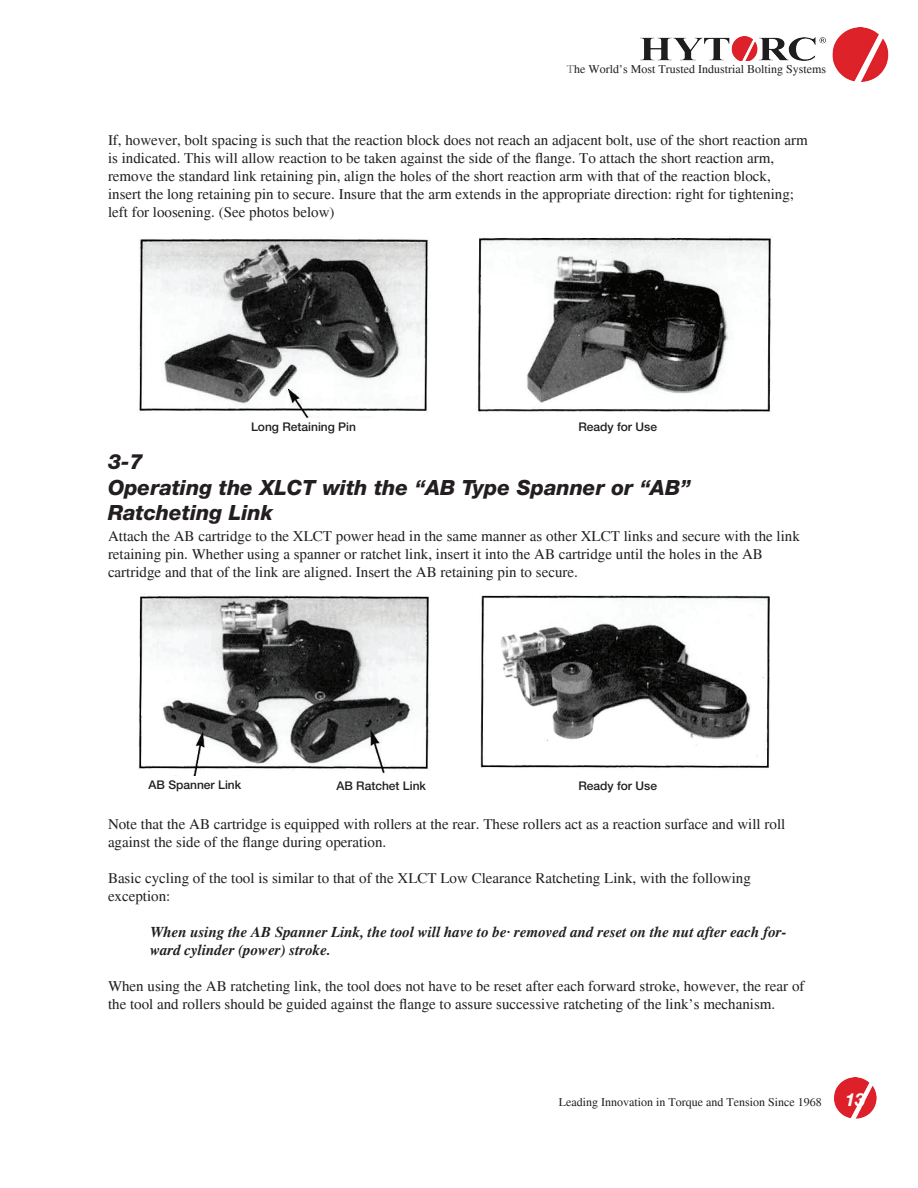
<style>
.page{position:relative;width:918px;height:1188px;background:#fff}
.page>*{position:absolute;margin:0;border:0;box-sizing:border-box;transform-origin:0 0}
.t1{font:italic 800 21px/25.2px "Helvetica Neue LT Std";color:#231f20}
.t2{font:italic 700 18px "Helvetica Neue LT Std";color:#fff}
.t3{font:15px/18px "Times";color:#231f20}
.t4{font:italic 700 15px/18px "Times";color:#231f20}
.t5{font:12px "Times";color:#231f20}
.t6{font:500 12px "Helvetica Neue LT Std";color:#231f20}
.s1{color:#7a7a79}
</style>
<div class="page">
<img style="left:477px;top:237px;width:294px;height:175px">
<img style="left:139px;top:239px;width:290px;height:180px">
<img style="left:480px;top:595px;width:290px;height:173px">
<img style="left:138px;top:595px;width:292px;height:181px">
<img style="left:834px;top:1077px;width:43px;height:42px">
<img style="left:832px;top:27px;width:57px;height:55px">
<img style="left:641px;top:36px;width:184px;height:24px">
<p class="t5" style="left:567px;top:63px;width:261px"><span class="s1">T</span>he World’s Most Trusted Industrial Bolting Systems</p>
<p class="t3" style="left:108px;top:132px;width:701px">If, however, bolt spacing is such that the reaction block does not reach an adjacent bolt, use of the short reaction arm is indicated. This will allow reaction to be taken against the side of the flange. To attach the short reaction arm, remove the standard link retaining pin, align the holes of the short reaction arm with that of the reaction block, insert the long retaining pin to secure. Insure that the arm extends in the appropriate direction: right for tightening; left for loosening. (See photos below)</p>
<p class="t6" style="left:251px;top:419px;width:106px">Long Retaining Pin</p>
<p class="t6" style="left:578px;top:420px;width:80px">Ready for Use</p>
<h1 class="t1" style="left:108px;top:449px;width:584px">3-7<br>Operating the XLCT with the “AB Type Spanner or “AB”<br>Ratcheting Link</h1>
<p class="t3" style="left:108px;top:527px;width:693px">Attach the AB cartridge to the XLCT power head in the same manner as other XLCT links and secure with the link retaining pin. Whether using a spanner or ratchet link, insert it into the AB cartridge until the holes in the AB cartridge and that of the link are aligned. Insert the AB retaining pin to secure.</p>
<p class="t6" style="left:149px;top:778px;width:94px">AB Spanner Link</p>
<p class="t6" style="left:336px;top:779px;width:91px">AB Ratchet Link</p>
<p class="t6" style="left:578px;top:779px;width:80px">Ready for Use</p>
<p class="t3" style="left:108px;top:815px;width:679px">Note that the AB cartridge is equipped with rollers at the rear. These rollers act as a reaction surface and will roll against the side of the flange during operation.</p>
<p class="t3" style="left:108px;top:869px;width:644px">Basic cycling of the tool is similar to that of the XLCT Low Clearance Ratcheting Link, with the following exception:</p>
<p class="t4" style="left:150px;top:923px;width:638px">When using the AB Spanner Link, the tool will have to be· removed and reset on the nut after each for&shy;ward cylinder (power) stroke.</p>
<p class="t3" style="left:108px;top:977px;width:698px">When using the AB ratcheting link, the tool does not have to be reset after each forward stroke, however, the rear of the tool and rollers should be guided against the flange to assure successive ratcheting of the link’s mechanism.</p>
<p class="t5" style="left:559px;top:1095px;width:264px">Leading Innovation in Torque and Tension Since 1968</p>
<p class="t2" style="left:845px;top:1088px;width:22px">13</p>
</div>
